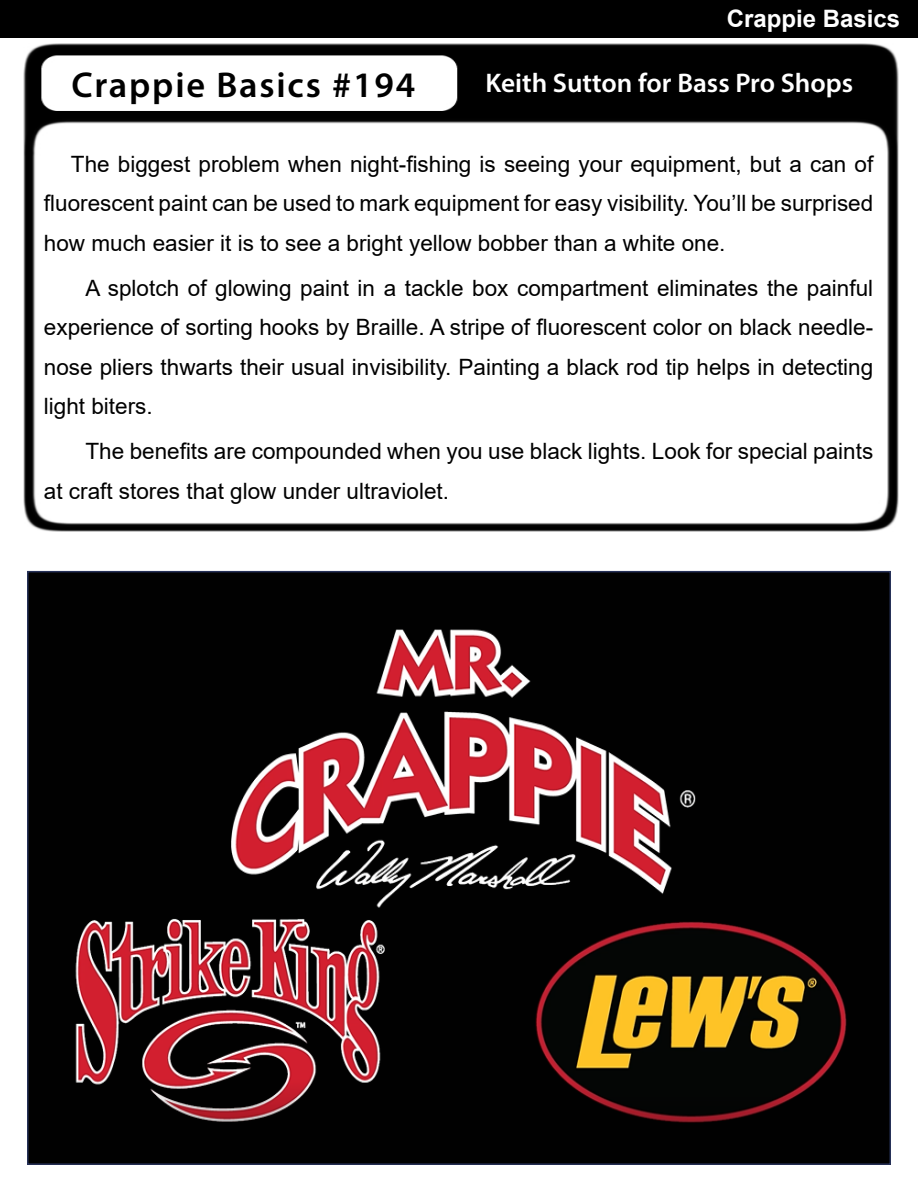
<style>
.page{position:relative;width:918px;height:1188px;background:#fff}
.page>*{position:absolute;margin:0;border:0;box-sizing:border-box;transform-origin:0 0}
.t1{font:600 36px "Myriad Pro";letter-spacing:.05em;color:#000}
.t2{font:600 27px "Myriad Pro";color:#fff}
.t3{font:700 24px "Arial";color:#fff}
.t4{font:22.5px/39.3px "Arial";color:#000;text-align:justify}
</style>
<div class="page">
<img style="left:23px;top:44px;width:876px;height:487px">
<div style="left:0;top:0;width:918px;height:38px;background:#000"></div>
<img style="left:30px;top:574px;width:858px;height:588px">
<h1 class="t1" style="left:71px;top:62px;width:345px">Crappie Basics #194</h1>
<p class="t3" style="left:727px;top:1px;width:175px">Crappie Basics</p>
<p class="t2" style="left:485px;top:66px;width:369px">Keith Sutton for Bass Pro Shops</p>
<p class="t4" style="left:44px;top:144px;width:831px;text-indent:27px">The biggest problem when night-fishing is seeing your equipment, but a can of fluorescent paint can be used to mark equipment for easy visibility. You’ll be surprised how much easier it is to see a bright yellow bobber than a white one.</p>
<p class="t4" style="left:44px;top:268px;width:831px;text-indent:42px">A splotch of glowing paint in a tackle box compartment eliminates the painful experience of sorting hooks by Braille. A stripe of fluorescent color on black needle&shy;nose pliers thwarts their usual invisibility. Painting a black rod tip helps in detecting light biters.</p>
<p class="t4" style="left:44px;top:432px;width:831px;text-indent:42px">The benefits are compounded when you use black lights. Look for special paints at craft stores that glow under ultraviolet.</p>
</div>
